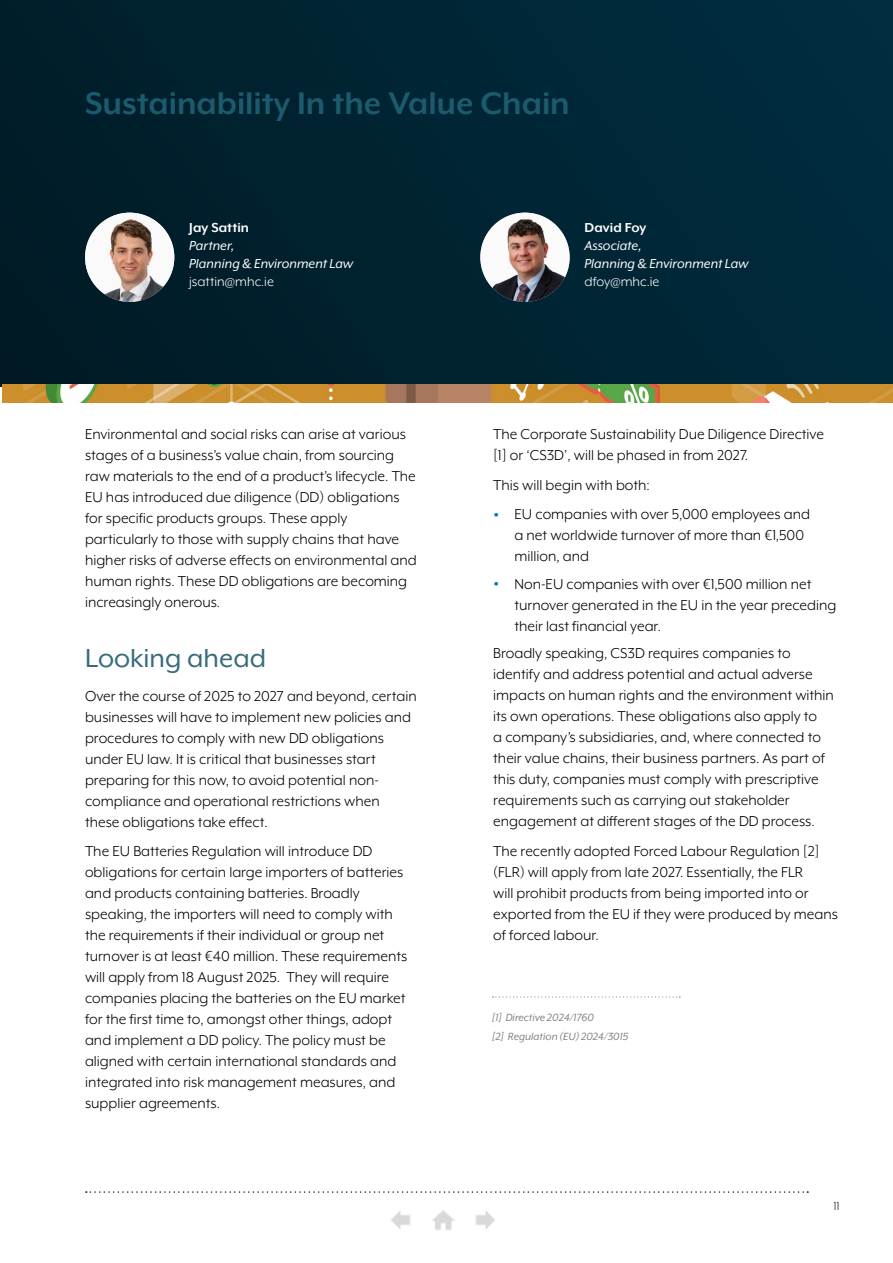
<style>
.page{position:relative;width:893px;height:1263px;background:#fff}
.page>*{position:absolute;margin:0;border:0;box-sizing:border-box;transform-origin:0 0}
.t1{font:700 36px "Mr Eaves XL Mod OT";color:#1c5a6d}
.t2{font:30px "Mr Eaves XL Mod OT";color:#396b7d}
.t3{font:16.5px/21px "Mr Eaves XL Mod OT";color:#000}
.t4{font:italic 15px/18px "Mr Eaves XL Mod OT";letter-spacing:.005em;color:#fff}
.t5{font:15px "Mr Eaves XL Mod OT";color:#fff}
.t6{font:700 15px "Mr Eaves XL Mod OT";letter-spacing:.01em;color:#fff}
.t7{font:13.5px "Mr Eaves XL Mod OT";color:#292829}
.t8{font:italic 12px/18.6px "Mr Eaves XL Mod OT";color:#808285}
.s1{font-size:28.5px;color:#007db4}
</style>
<div class="page">
<svg style="left:86px;top:1191px;width:722px;height:2px"></svg>
<div style="left:0;top:0;width:893px;height:387px;background:#002433"></div>
<img style="left:85px;top:213px;width:89px;height:89px;border-radius:45px">
<img style="left:391px;top:1211px;width:20px;height:18px">
<img style="left:432px;top:1210px;width:23px;height:20px">
<img style="left:475px;top:1211px;width:20px;height:18px">
<svg style="left:492px;top:996px;width:188px;height:1px"></svg>
<img style="left:2px;top:384px;width:891px;height:19px">
<img style="left:480px;top:213px;width:90px;height:89px;border-radius:45px">
<h1 class="t1" style="left:85px;top:83px;width:486px">Sustainability In the Value Chain</h1>
<p class="t6" style="left:189px;top:219px;width:61px">Jay Sattin</p>
<p class="t4" style="left:189px;top:237px;width:166px">Partner,<br>Planning &amp; Environment Law</p>
<p class="t5" style="left:189px;top:273px;width:86px">jsattin@mhc.ie</p>
<p class="t6" style="left:584px;top:219px;width:63px">David Foy</p>
<p class="t4" style="left:584px;top:237px;width:166px">Associate,<br>Planning &amp; Environment Law</p>
<p class="t5" style="left:584px;top:273px;width:76px">dfoy@mhc.ie</p>
<p class="t3" style="left:85px;top:424px;width:333px">Environmental and social risks can arise at various stages of a business’s value chain, from sourcing raw materials to the end of a product’s lifecycle. The EU has introduced due diligence (DD) obligations for specific products groups. These apply particularly to those with supply chains that have higher risks of adverse effects on environmental and human rights. These DD obligations are becoming increasingly onerous.</p>
<h2 class="t2" style="left:85px;top:642px;width:182px">Looking ahead</h2>
<p class="t3" style="left:85px;top:685px;width:333px">Over the course of 2025 to 2027 and beyond, certain businesses will have to implement new policies and procedures to comply with new DD obligations under EU law. It is critical that businesses start preparing for this now, to avoid potential non&shy;compliance and operational restrictions when these obligations take effect.</p>
<p class="t3" style="left:85px;top:841px;width:324px">The EU Batteries Regulation will introduce DD obligations for certain large importers of batteries and products containing batteries. Broadly speaking, the importers will need to comply with the requirements if their individual or group net turnover is at least €40 million. These requirements will apply from 18 August 2025. They will require companies placing the batteries on the EU market for the first time to, amongst other things, adopt and implement a DD policy. The policy must be aligned with certain international standards and integrated into risk management measures, and supplier agreements.</p>
<p class="t3" style="left:493px;top:424px;width:332px">The Corporate Sustainability Due Diligence Directive [1] or ‘CS3D’, will be phased in from 2027.</p>
<p class="t3" style="left:493px;top:474px;width:158px">This will begin with both:</p>
<p class="t3" style="left:514px;top:504px;width:297px;text-indent:-21px"><span class="s1">•</span> EU companies with over 5,000 employees and a net worldwide turnover of more than €1,500 million, and</p>
<p class="t3" style="left:514px;top:573px;width:323px;text-indent:-21px"><span class="s1">•</span> Non-EU companies with over €1,500 million net turnover generated in the EU in the year preceding their last financial year.</p>
<p class="t3" style="left:493px;top:642px;width:342px">Broadly speaking, CS3D requires companies to identify and address potential and actual adverse impacts on human rights and the environment within its own operations. These obligations also apply to<br>a company’s subsidiaries, and, where connected to their value chains, their business partners. As part of this duty, companies must comply with prescriptive requirements such as carrying out stakeholder engagement at different stages of the DD process.</p>
<p class="t3" style="left:493px;top:840px;width:346px">The recently adopted Forced Labour Regulation [2] (FLR) will apply from late 2027. Essentially, the FLR<br>will prohibit products from being imported into or exported from the EU if they were produced by means of forced labour.</p>
<p class="t8" style="left:492px;top:1008px;width:138px">[1] Directive 2024/1760<br>[2] Regulation (EU) 2024/3015</p>
<p class="t7" style="left:833px;top:1198px;width:8px">11</p>
</div>
